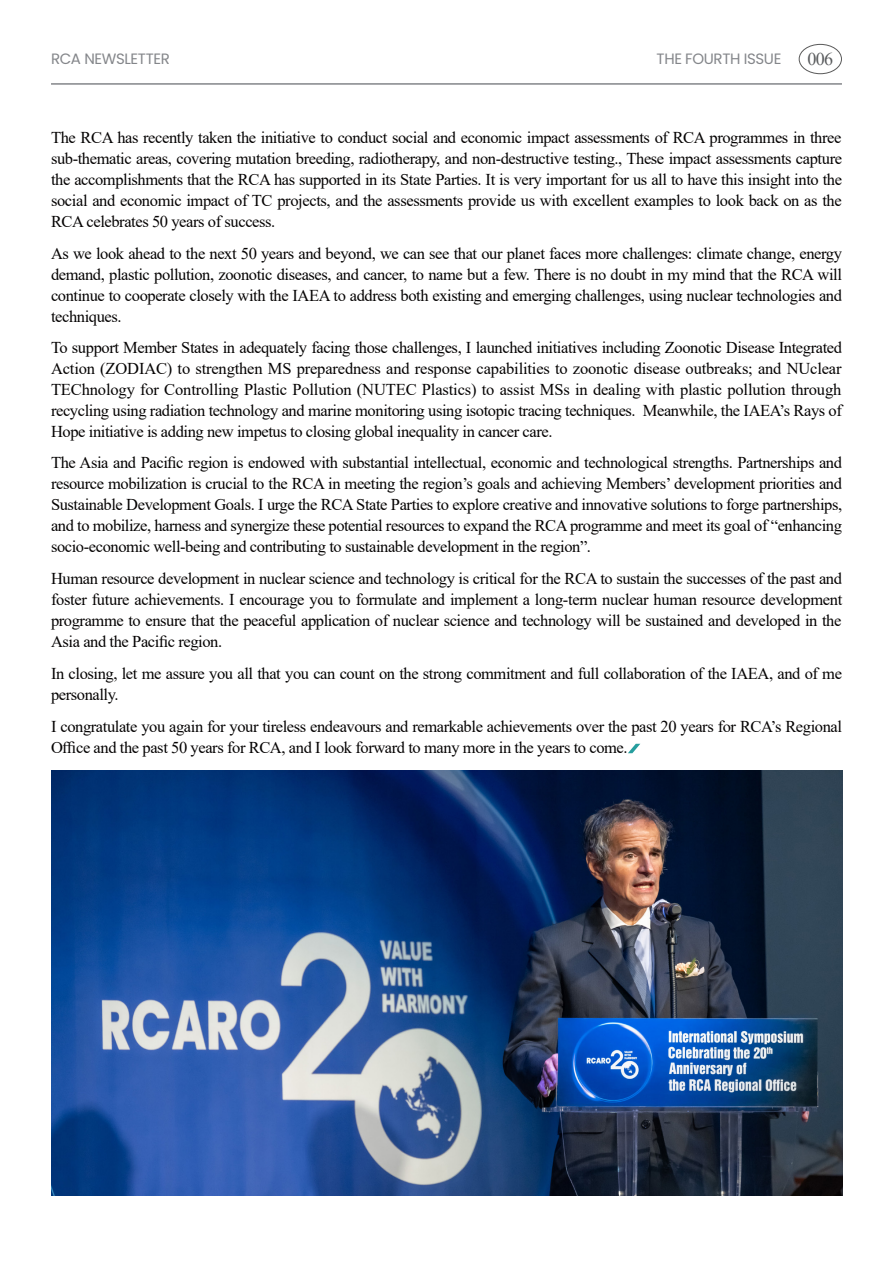
<style>
.page{position:relative;width:893px;height:1263px;background:#fff}
.page>*{position:absolute;margin:0;border:0;box-sizing:border-box;transform-origin:0 0}
.t1{font:18px "Times New Roman";color:#595b5d}
.t2{font:16.5px/21px "Times New Roman";letter-spacing:-.025em;color:#050303;text-align:justify}
.t3{font:15px "Poppins";letter-spacing:-.025em;color:#84868a}
</style>
<div class="page">
<hr style="left:51px;top:83px;width:791px;height:2px;background:#84868a">
<div style="left:799px;top:44px;width:43px;height:30px;border:1px solid #595959;border-radius:50%"></div>
<img style="left:51px;top:770px;width:791px;height:426px">
<svg style="left:628px;top:744px;width:12px;height:9px"></svg>
<p class="t3" style="left:51px;top:50px;width:120px">RCA NEWSLETTER</p>
<p class="t3" style="left:657px;top:50px;width:126px">THE FOURTH ISSUE</p>
<p class="t1" style="left:807px;top:46px;width:27px">006</p>
<p class="t2" style="left:51px;top:127px;width:792px">The RCA has recently taken the initiative to conduct social and economic impact assessments of RCA programmes in three sub-thematic areas, covering mutation breeding, radiotherapy, and non-destructive testing., These impact assessments capture the accomplishments that the RCA has supported in its State Parties. It is very important for us all to have this insight into the social and economic impact of TC projects, and the assessments provide us with excellent examples to look back on as the RCA celebrates 50 years of success.</p>
<p class="t2" style="left:51px;top:242px;width:792px">As we look ahead to the next 50 years and beyond, we can see that our planet faces more challenges: climate change, energy demand, plastic pollution, zoonotic diseases, and cancer, to name but a few. There is no doubt in my mind that the RCA will continue to cooperate closely with the IAEA to address both existing and emerging challenges, using nuclear technologies and techniques.</p>
<p class="t2" style="left:51px;top:336px;width:792px">To support Member States in adequately facing those challenges, I launched initiatives including Zoonotic Disease Integrated Action (ZODIAC) to strengthen MS preparedness and response capabilities to zoonotic disease outbreaks; and NUclear TEChnology for Controlling Plastic Pollution (NUTEC Plastics) to assist MSs in dealing with plastic pollution through recycling using radiation technology and marine monitoring using isotopic tracing techniques. Meanwhile, the IAEA’s Rays of Hope initiative is adding new impetus to closing global inequality in cancer care.</p>
<p class="t2" style="left:51px;top:451px;width:793px">The Asia and Pacific region is endowed with substantial intellectual, economic and technological strengths. Partnerships and resource mobilization is crucial to the RCA in meeting the region’s goals and achieving Members’ development priorities and Sustainable Development Goals. I urge the RCA State Parties to explore creative and innovative solutions to forge partnerships, and to mobilize, harness and synergize these potential resources to expand the RCA programme and meet its goal of “enhancing socio-economic well-being and contributing to sustainable development in the region”.</p>
<p class="t2" style="left:51px;top:567px;width:793px">Human resource development in nuclear science and technology is critical for the RCA to sustain the successes of the past and foster future achievements. I encourage you to formulate and implement a long-term nuclear human resource development programme to ensure that the peaceful application of nuclear science and technology will be sustained and developed in the Asia and the Pacific region.</p>
<p class="t2" style="left:51px;top:662px;width:792px">In closing, let me assure you all that you can count on the strong commitment and full collaboration of the IAEA, and of me personally.</p>
<p class="t2" style="left:51px;top:715px;width:792px">I congratulate you again for your tireless endeavours and remarkable achievements over the past 20 years for RCA’s Regional<br>Office and the past 50 years for RCA, and I look forward to many more in the years to come.</p>
</div>
